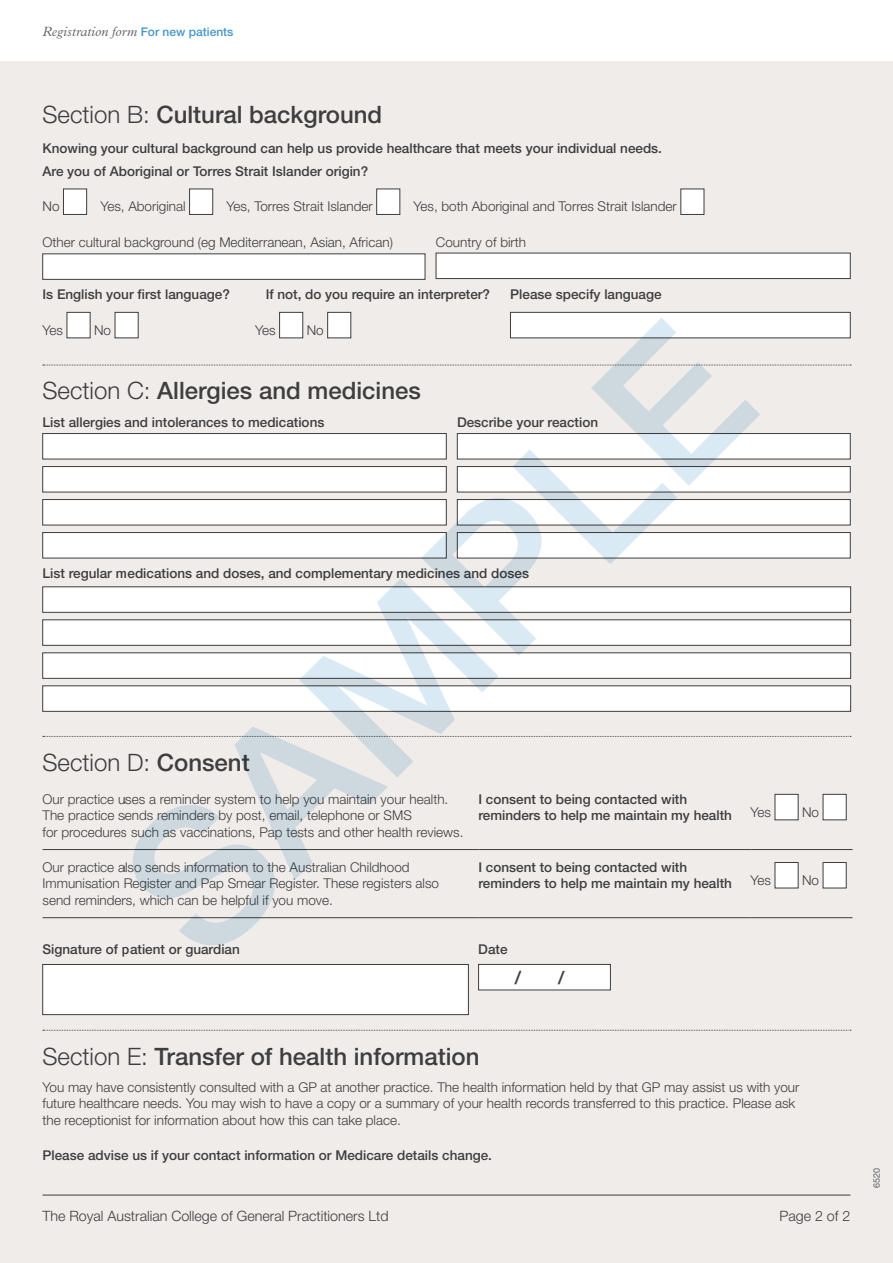
<style>
.page{position:relative;width:893px;height:1263px;background:#fff}
.page>*{position:absolute;margin:0;border:0;box-sizing:border-box;transform-origin:0 0}
.t1{font:500 24px "Helvetica Neue LT Std";color:#3e3e3f}
.t2{font:300 24px "Helvetica Neue LT Std";color:#3e3e3f}
.t3{font:500 18px "Helvetica Neue LT Std";color:#3e3e3f}
.t4{font:300 14.25px "Helvetica Neue LT Std";color:#3e3e3f}
.t5{font:300 13.5px/16.5px "Helvetica Neue LT Std";color:#3e3e3f}
.t6{font:500 13.5px/16.5px "Helvetica Neue LT Std";color:#3e3e3f}
.t7{font:italic 300 13.5px "Plantin MT Std";color:#5f5f62}
.t8{font:9px "Helvetica Neue LT Std";color:#5f5f62}
.s1{font-family:"Helvetica Neue LT Std";font-weight:500;font-style:normal;font-size:12px;color:#4297ca}
.s2{font-weight:300}
.s3{font-weight:500}
</style>
<div class="page">
<div style="left:0;top:62px;width:893px;height:1201px;background:#f0ece9"></div>
<hr style="left:43px;top:1195px;width:807px;height:1px;background:#3e3e3f">
<svg style="left:43px;top:365px;width:808px;height:1px"></svg>
<svg style="left:43px;top:736px;width:808px;height:1px"></svg>
<svg style="left:43px;top:1030px;width:808px;height:1px"></svg>
<div style="left:63px;top:189px;width:24px;height:26px;background:#fff;border:1px solid #3e3e3f"></div>
<div style="left:189px;top:189px;width:24px;height:26px;background:#fff;border:1px solid #3e3e3f"></div>
<div style="left:376px;top:189px;width:24px;height:26px;background:#fff;border:1px solid #3e3e3f"></div>
<div style="left:681px;top:189px;width:23px;height:26px;background:#fff"></div>
<div style="left:43px;top:254px;width:382px;height:26px;background:#fff;border:1px solid #3e3e3f"></div>
<div style="left:436px;top:253px;width:414px;height:26px;background:#fff;border:1px solid #3e3e3f"></div>
<div style="left:67px;top:312px;width:23px;height:26px;background:#fff"></div>
<div style="left:115px;top:312px;width:23px;height:26px;background:#fff;border:1px solid #3e3e3f"></div>
<div style="left:279px;top:312px;width:24px;height:26px;background:#fff;border:1px solid #3e3e3f"></div>
<div style="left:327px;top:312px;width:24px;height:26px;background:#fff;border:1px solid #3e3e3f"></div>
<div style="left:510px;top:312px;width:340px;height:26px;background:#fff;border:1px solid #3e3e3f"></div>
<div style="left:43px;top:433px;width:403px;height:26px;background:#fff;border:1px solid #3e3e3f"></div>
<div style="left:457px;top:433px;width:393px;height:26px;background:#fff;border:1px solid #3e3e3f"></div>
<div style="left:43px;top:466px;width:403px;height:26px;background:#fff;border:1px solid #3e3e3f"></div>
<div style="left:457px;top:466px;width:393px;height:26px;background:#fff;border:1px solid #3e3e3f"></div>
<div style="left:43px;top:499px;width:403px;height:26px;background:#fff;border:1px solid #3e3e3f"></div>
<div style="left:457px;top:499px;width:393px;height:26px;background:#fff;border:1px solid #3e3e3f"></div>
<div style="left:43px;top:532px;width:403px;height:26px;background:#fff;border:1px solid #3e3e3f"></div>
<div style="left:457px;top:532px;width:393px;height:26px;background:#fff;border:1px solid #3e3e3f"></div>
<div style="left:43px;top:587px;width:808px;height:25px;background:#fff"></div>
<div style="left:43px;top:620px;width:808px;height:25px;background:#fff"></div>
<div style="left:43px;top:653px;width:808px;height:25px;background:#fff"></div>
<div style="left:43px;top:686px;width:808px;height:25px;background:#fff"></div>
<hr style="left:43px;top:849px;width:435px;height:1px;background:#3e3e3f">
<hr style="left:750px;top:849px;width:103px;height:1px;background:#3e3e3f">
<hr style="left:43px;top:917px;width:435px;height:1px;background:#3e3e3f">
<hr style="left:750px;top:917px;width:103px;height:1px;background:#3e3e3f">
<div style="left:775px;top:794px;width:23px;height:26px;background:#fff"></div>
<div style="left:823px;top:794px;width:23px;height:26px;background:#fff"></div>
<div style="left:775px;top:862px;width:23px;height:26px;background:#fff"></div>
<div style="left:823px;top:862px;width:23px;height:26px;background:#fff"></div>
<div style="left:43px;top:964px;width:426px;height:51px;background:#fff;border:1px solid #3e3e3f"></div>
<div style="left:479px;top:964px;width:131px;height:26px;background:#fff"></div>
<div style="left:478px;top:964px;width:133px;height:26px;border:1px solid #3e3e3f"></div>
<svg style="left:131px;top:318px;width:629px;height:628px"></svg>
<p class="t7" style="left:43px;top:23px;width:192px">Registration form <span class="s1">For new patients</span></p>
<h1 class="t1" style="left:43px;top:101px;width:341px"><span class="s2">Section B:</span> Cultural background</h1>
<p class="t6" style="left:43px;top:136px;width:621px;line-height:23px">Knowing your cultural background can help us provide healthcare that meets your individual needs.<br>Are you of Aboriginal or Torres Strait Islander origin?</p>
<p class="t5" style="left:43px;top:198px;width:19px">No</p>
<p class="t5" style="left:100px;top:198px;width:87px">Yes, Aboriginal</p>
<p class="t5" style="left:226px;top:198px;width:148px">Yes, Torres Strait Islander</p>
<p class="t5" style="left:414px;top:198px;width:265px">Yes, both Aboriginal and Torres Strait Islander</p>
<p class="t5" style="left:43px;top:234px;width:352px">Other cultural background (eg Mediterranean, Asian, African)</p>
<p class="t5" style="left:436px;top:234px;width:92px">Country of birth</p>
<p class="t6" style="left:43px;top:286px;width:189px">Is English your first language?</p>
<p class="t6" style="left:266px;top:286px;width:226px">If not, do you require an interpreter?</p>
<p class="t6" style="left:510px;top:286px;width:153px">Please specify language</p>
<p class="t5" style="left:43px;top:321px;width:22px">Yes</p>
<p class="t5" style="left:94px;top:321px;width:19px">No</p>
<p class="t5" style="left:255px;top:321px;width:22px">Yes</p>
<p class="t5" style="left:307px;top:321px;width:19px">No</p>
<h1 class="t1" style="left:43px;top:377px;width:380px"><span class="s2">Section C:</span> Allergies and medicines</h1>
<p class="t6" style="left:43px;top:413px;width:283px">List allergies and intolerances to medications</p>
<p class="t6" style="left:457px;top:413px;width:143px">Describe your reaction</p>
<p class="t6" style="left:43px;top:564px;width:488px">List regular medications and doses, and complementary medicines and doses</p>
<h1 class="t2" style="left:43px;top:747px;width:209px">Section D: <span class="s3">Consent</span></h1>
<p class="t5" style="left:43px;top:790px;width:422px">Our practice uses a reminder system to help you maintain your health.<br>The practice sends reminders by post, email, telephone or SMS<br>for procedures such as vaccinations, Pap tests and other health reviews.</p>
<p class="t6" style="left:478px;top:791px;width:255px">I consent to being contacted with reminders to help me maintain my health</p>
<p class="t5" style="left:43px;top:859px;width:398px">Our practice also sends information to the Australian Childhood<br>Immunisation Register and Pap Smear Register. These registers also send reminders, which can be helpful if you move.</p>
<p class="t6" style="left:478px;top:859px;width:255px">I consent to being contacted with reminders to help me maintain my health</p>
<p class="t6" style="left:43px;top:940px;width:199px">Signature of patient or guardian</p>
<p class="t6" style="left:478px;top:940px;width:31px">Date</p>
<h2 class="t3" style="left:515px;top:966px;width:8px">/</h2>
<h2 class="t3" style="left:558px;top:966px;width:8px">/</h2>
<p class="t5" style="left:750px;top:803px;width:22px">Yes</p>
<p class="t5" style="left:802px;top:803px;width:19px">No</p>
<p class="t5" style="left:750px;top:871px;width:22px">Yes</p>
<p class="t5" style="left:802px;top:871px;width:19px">No</p>
<h1 class="t1" style="left:43px;top:1042px;width:439px"><span class="s2">Section E:</span> Transfer of health information</h1>
<p class="t5" style="left:43px;top:1078px;width:758px">You may have consistently consulted with a GP at another practice. The health information held by that GP may assist us with your future healthcare needs. You may wish to have a copy or a summary of your health records transferred to this practice. Please ask the receptionist for information about how this can take place.</p>
<p class="t6" style="left:43px;top:1147px;width:451px">Please advise us if your contact information or Medicare details change.</p>
<p class="t4" style="left:43px;top:1207px;width:348px">The Royal Australian College of General Practitioners Ltd</p>
<p class="t4" style="left:779px;top:1207px;width:73px">Page 2 of 2</p>
<p class="t8" style="left:871px;top:1188px;width:22px;rotate:-90deg">6520</p>
</div>
